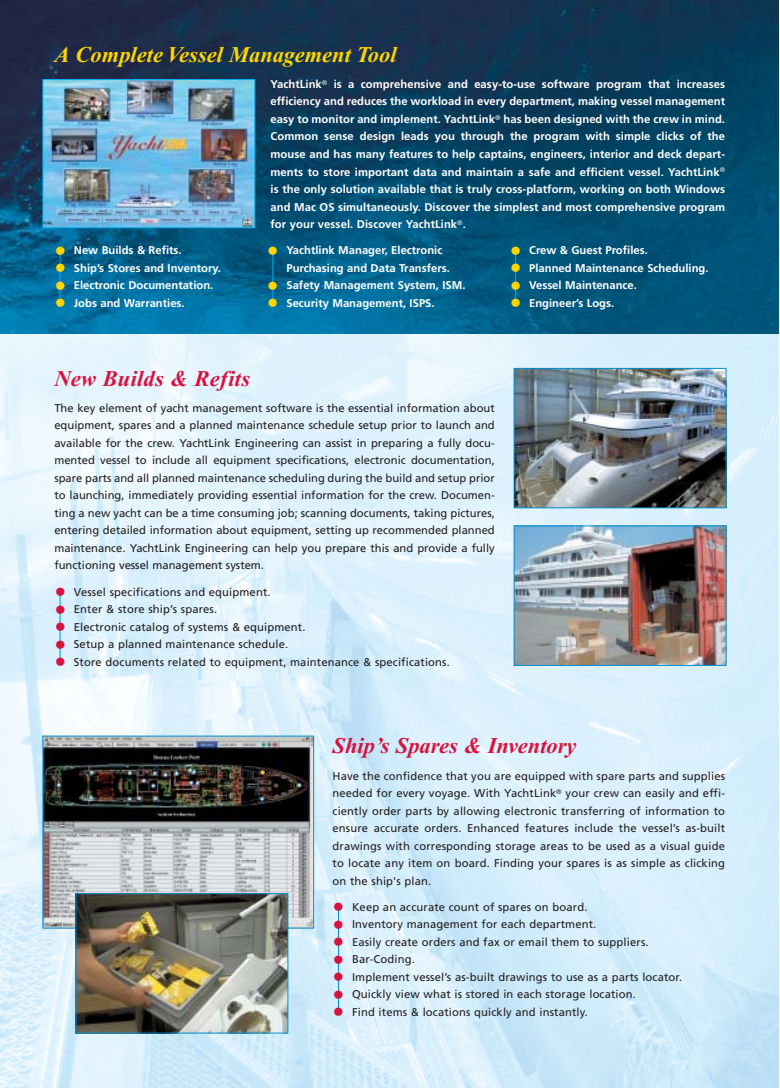
<style>
.page{position:relative;width:780px;height:1088px;background:#fff}
.page>*{position:absolute;margin:0;border:0;box-sizing:border-box;transform-origin:0 0}
.t1{font:italic 700 22.5px "Times New Roman";color:#d7123e}
.t2{font:italic 700 22.5px "Times New Roman";color:#ffd500}
.t3{font:11.25px/17.5px "Frutiger";letter-spacing:.01em;color:#231f1f;text-align:justify}
.t4{font:700 11.25px/17.5px "Frutiger";color:#fff;text-align:justify}
.s1{font-weight:400;font-size:23.75px;color:#ffd500}
.s2{font-size:23.75px;color:#d7123e}
</style>
<div class="page">
<img style="left:0;top:333px;width:779px;height:755px">
<svg style="left:0;top:0;width:779px;height:333px;background:#08486b"></svg>
<img style="left:45px;top:81px;width:208px;height:145px">
<div style="left:43px;top:79px;width:212px;height:149px;border:1px solid #00adef"></div>
<img style="left:516px;top:527px;width:208px;height:136px">
<div style="left:514px;top:525px;width:212px;height:140px;border:1px solid #008fd5"></div>
<img style="left:516px;top:370px;width:208px;height:136px">
<div style="left:514px;top:368px;width:212px;height:140px;border:1px solid #008fd5"></div>
<hr style="left:273px;top:250px;width:1px;height:53px;background:#00adef">
<hr style="left:60px;top:250px;width:1px;height:53px;background:#00adef">
<hr style="left:515px;top:250px;width:1px;height:53px;background:#00adef">
<img style="left:45px;top:737px;width:267px;height:189px">
<img style="left:78px;top:895px;width:208px;height:136px">
<div style="left:76px;top:893px;width:212px;height:140px;border:1px solid #008fd5"></div>
<hr style="left:338px;top:906px;width:1px;height:106px;background:#008fd5">
<hr style="left:60px;top:592px;width:1px;height:71px;background:#008fd5">
<h1 class="t2" style="left:54px;top:44px;width:344px">A Complete Vessel Management Tool</h1>
<p class="t4" style="left:54px;top:243px;width:129px"><span class="s1">•</span> New Builds &amp; Refits.</p>
<p class="t4" style="left:54px;top:261px;width:168px"><span class="s1">•</span> Ship’s Stores and Inventory.</p>
<p class="t4" style="left:54px;top:278px;width:160px"><span class="s1">•</span> Electronic Documentation.</p>
<p class="t4" style="left:54px;top:296px;width:132px"><span class="s1">•</span> Jobs and Warranties.</p>
<p class="t4" style="left:271px;top:77px;width:456px">YachtLink<sup>®</sup> is a comprehensive and easy-to-use software program that increases efficiency and reduces the workload in every department, making vessel management easy to monitor and implement. YachtLink<sup>®</sup> has been designed with the crew in mind.<br>Common sense design leads you through the program with simple clicks of the mouse and has many features to help captains, engineers, interior and deck depart&shy;ments to store important data and maintain a safe and efficient vessel. YachtLink<sup>® </sup>is the only solution available that is truly cross-platform, working on both Windows and Mac OS simultaneously. Discover the simplest and most comprehensive program for your vessel. Discover YachtLink<sup>®</sup>.</p>
<p class="t4" style="left:286px;top:243px;width:165px;text-indent:-19px"><span class="s1">•</span> Yachtlink Manager, Electronic<br>Purchasing and Data Transfers.</p>
<p class="t4" style="left:267px;top:278px;width:200px"><span class="s1">•</span> Safety Management System, ISM.</p>
<p class="t4" style="left:267px;top:296px;width:169px"><span class="s1">•</span> Security Management, ISPS.</p>
<p class="t4" style="left:510px;top:243px;width:140px"><span class="s1">•</span> Crew &amp; Guest Profiles.</p>
<p class="t4" style="left:510px;top:261px;width:200px"><span class="s1">•</span> Planned Maintenance Scheduling.</p>
<p class="t4" style="left:510px;top:278px;width:129px"><span class="s1">•</span> Vessel Maintenance.</p>
<p class="t4" style="left:510px;top:296px;width:106px"><span class="s1">•</span> Engineer’s Logs.</p>
<h1 class="t1" style="left:54px;top:368px;width:197px">New Builds &amp; Refits</h1>
<p class="t3" style="left:54px;top:401px;width:442px">The key element of yacht management software is the essential information about equipment, spares and a planned maintenance schedule setup prior to launch and available for the crew. YachtLink Engineering can assist in preparing a fully docu&shy;mented vessel to include all equipment specifications, electronic documentation, spare parts and all planned maintenance scheduling during the build and setup prior to launching, immediately providing essential information for the crew. Documen&shy;ting a new yacht can be a time consuming job; scanning documents, taking pictures, entering detailed information about equipment, setting up recommended planned maintenance. YachtLink Engineering can help you prepare this and provide a fully functioning vessel management system.</p>
<p class="t3" style="left:54px;top:584px;width:218px"><span class="s2">•</span> Vessel specifications and equipment.</p>
<p class="t3" style="left:54px;top:602px;width:164px"><span class="s2">•</span> Enter &amp; store ship’s spares.</p>
<p class="t3" style="left:54px;top:619px;width:253px"><span class="s2">•</span> Electronic catalog of systems &amp; equipment.</p>
<p class="t3" style="left:54px;top:637px;width:235px"><span class="s2">•</span> Setup a planned maintenance schedule.</p>
<p class="t3" style="left:54px;top:654px;width:397px"><span class="s2">•</span> Store documents related to equipment, maintenance &amp; specifications.</p>
<h1 class="t1" style="left:333px;top:735px;width:246px">Ship’s Spares &amp; Inventory</h1>
<p class="t3" style="left:333px;top:768px;width:394px">Have the confidence that you are equipped with spare parts and supplies needed for every voyage. With YachtLink<sup>®</sup> your crew can easily and effi&shy;ciently order parts by allowing electronic transferring of information to ensure accurate orders. Enhanced features include the vessel’s as-built drawings with corresponding storage areas to be used as a visual guide to locate any item on board. Finding your spares is as simple as clicking on the ship's plan.</p>
<p class="t3" style="left:333px;top:899px;width:256px"><span class="s2">•</span> Keep an accurate count of spares on board.</p>
<p class="t3" style="left:333px;top:917px;width:265px"><span class="s2">•</span> Inventory management for each department.</p>
<p class="t3" style="left:333px;top:934px;width:318px"><span class="s2">•</span> Easily create orders and fax or email them to suppliers.</p>
<p class="t3" style="left:333px;top:952px;width:84px"><span class="s2">•</span> Bar-Coding.</p>
<p class="t3" style="left:333px;top:969px;width:351px"><span class="s2">•</span> Implement vessel’s as-built drawings to use as a parts locator.</p>
<p class="t3" style="left:333px;top:987px;width:305px"><span class="s2">•</span> Quickly view what is stored in each storage location.</p>
<p class="t3" style="left:333px;top:1004px;width:257px"><span class="s2">•</span> Find items &amp; locations quickly and instantly.</p>
</div>
